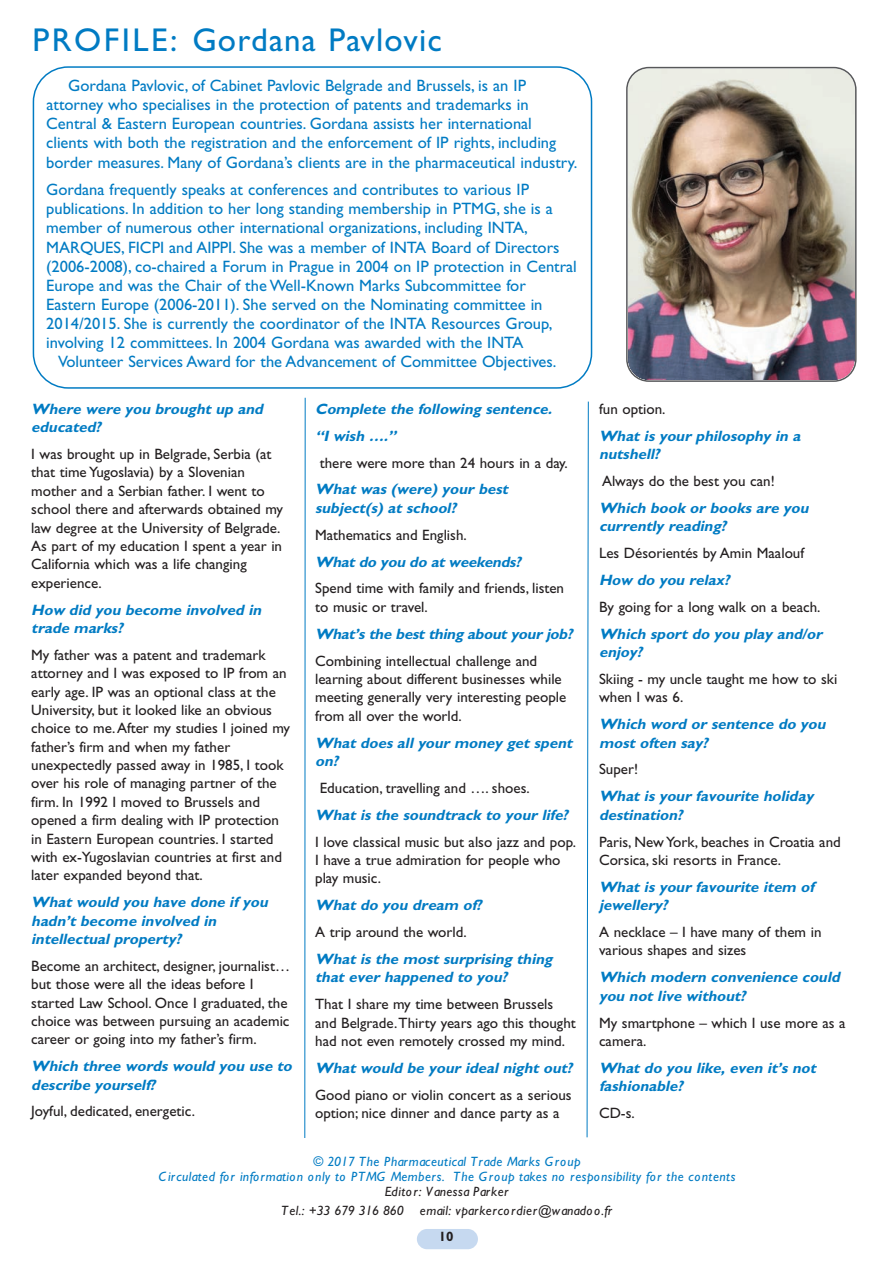
<style>
.page{position:relative;width:893px;height:1263px;background:#fff}
.page>*{position:absolute;margin:0;border:0;box-sizing:border-box;transform-origin:0 0}
.t1{font:33px "Gill Sans Std";letter-spacing:.035em;color:#007bc3}
.t2{font:16.5px/19px "Gill Sans Std";color:#007bc3}
.t3{font:15px/18.3px "Gill Sans Std";color:#231f20}
.t4{font:italic 700 15px/18.3px "Gill Sans Std";color:#007bc3}
.t5{font:italic 13.5px/14.7px "Gill Sans";letter-spacing:.03em;color:#007bc3;text-align:center}
.t6{font:italic 13.5px/19px "Gill Sans";letter-spacing:.03em;color:#231f20;text-align:center}
.t7{font:700 13.5px "Gill Sans Std";color:#231f20}
.s1{font-family:"Gill Sans"}
</style>
<div class="page">
<svg style="left:33px;top:66px;width:559px;height:323px"></svg>
<div style="left:417px;top:1229px;width:61px;height:20px;background:#c6d9f0;border-radius:10px"></div>
<hr style="left:305px;top:398px;width:1px;height:740px;background:#007bc3">
<svg style="left:587px;top:401px;width:1px;height:736px"></svg>
<img style="left:626px;top:67px;width:231px;height:315px">
<h1 class="t1" style="left:32px;top:27px;width:411px"><span class="s1">PROFILE:</span> Gordana Pavlovic</h1>
<p class="t2" style="left:46px;top:78px;width:533px;text-indent:22px">Gordana Pavlovic, of Cabinet Pavlovic Belgrade and Brussels, is an IP attorney who specialises in the protection of patents and trademarks in Central &amp; Eastern European countries. Gordana assists her international clients with both the registration and the enforcement of IP rights, including border measures. Many of Gordana’s clients are in the pharmaceutical industry.</p>
<p class="t2" style="left:46px;top:182px;width:532px">Gordana frequently speaks at conferences and contributes to various IP publications. In addition to her long standing membership in PTMG, she is a member of numerous other international organizations, including INTA, MARQUES, FICPI and AIPPI. She was a member of INTA Board of Directors (2006-2008), co-chaired a Forum in Prague in 2004 on IP protection in Central Europe and was the Chair of the Well-Known Marks Subcommittee for Eastern Europe (2006-2011). She served on the Nominating committee in 2014/2015. She is currently the coordinator of the INTA Resources Group, involving 12 committees. In 2004 Gordana was awarded with the INTA</p>
<p class="t2" style="left:58px;top:354px;width:500px">Volunteer Services Award for the Advancement of Committee Objectives.</p>
<p class="t4" style="left:31px;top:401px;width:236px">Where were you brought up and educated?</p>
<p class="t3" style="left:31px;top:446px;width:253px">I was brought up in Belgrade, Serbia (at that time Yugoslavia) by a Slovenian mother and a Serbian father. I went to school there and afterwards obtained my law degree at the University of Belgrade.<br>As part of my education I spent a year in California which was a life changing experience.</p>
<p class="t4" style="left:31px;top:602px;width:234px">How did you become involved in trade marks?</p>
<p class="t3" style="left:31px;top:647px;width:260px">My father was a patent and trademark attorney and I was exposed to IP from an early age. IP was an optional class at the University, but it looked like an obvious choice to me. After my studies I joined my father’s firm and when my father unexpectedly passed away in 1985, I took over his role of managing partner of the firm. In 1992 I moved to Brussels and opened a firm dealing with IP protection in Eastern European countries. I started with ex-Yugoslavian countries at first and later expanded beyond that.</p>
<p class="t4" style="left:31px;top:894px;width:241px">What would you have done if you hadn’t become involved in intellectual property?</p>
<p class="t3" style="left:31px;top:958px;width:260px">Become an architect, designer, journalist… but those were all the ideas before I started Law School. Once I graduated, the choice was between pursuing an academic career or going into my father’s firm.</p>
<p class="t4" style="left:31px;top:1058px;width:265px">Which three words would you use to describe yourself?</p>
<p class="t3" style="left:31px;top:1104px;width:165px">Joyful, dedicated, energetic.</p>
<p class="t3" style="left:599px;top:401px;width:68px">fun option.</p>
<p class="t4" style="left:599px;top:428px;width:206px">What is your philosophy in a nutshell?</p>
<p class="t3" style="left:602px;top:473px;width:174px">Always do the best you can!</p>
<p class="t4" style="left:599px;top:500px;width:214px">Which book or books are you currently reading?</p>
<p class="t3" style="left:599px;top:545px;width:207px">Les Désorientés by Amin Maalouf</p>
<p class="t4" style="left:599px;top:572px;width:135px">How do you relax?</p>
<p class="t3" style="left:599px;top:599px;width:223px">By going for a long walk on a beach.</p>
<p class="t4" style="left:599px;top:626px;width:228px">Which sport do you play and/or enjoy?</p>
<p class="t3" style="left:599px;top:671px;width:240px">Skiing - my uncle taught me how to ski when I was 6.</p>
<p class="t4" style="left:599px;top:716px;width:231px">Which word or sentence do you most often say?</p>
<p class="t3" style="left:599px;top:762px;width:41px">Super!</p>
<p class="t4" style="left:599px;top:788px;width:216px">What is your favourite holiday destination?</p>
<p class="t3" style="left:599px;top:834px;width:243px">Paris, New York, beaches in Croatia and<br>Corsica, ski resorts in France.</p>
<p class="t4" style="left:599px;top:879px;width:216px">What is your favourite item of jewellery?</p>
<p class="t3" style="left:599px;top:924px;width:224px">A necklace – I have many of them in various shapes and sizes</p>
<p class="t4" style="left:599px;top:969px;width:245px">Which modern convenience could you not live without?</p>
<p class="t3" style="left:599px;top:1015px;width:248px">My smartphone – which I use more as a camera.</p>
<p class="t4" style="left:599px;top:1060px;width:221px">What do you like, even it’s not fashionable?</p>
<p class="t3" style="left:599px;top:1105px;width:37px">CD-s.</p>
<p class="t5" style="left:158px;top:1154px;width:579px">© 2017 The Pharmaceutical Trade Marks Group<br>C irculated for information only to PTMG Members. The Group takes no responsibility for the contents</p>
<p class="t6" style="left:281px;top:1181px;width:332px">Editor: Vanessa Parker<br>Tel.: +33 679 316 860 email: vparkercordier@wanadoo.fr</p>
<p class="t7" style="left:439px;top:1231px;width:17px">10</p>
<p class="t4" style="left:315px;top:397px;width:241px;line-height:26.8px">Complete the following sentence. “I wish ….”</p>
<p class="t3" style="left:320px;top:455px;width:250px">there were more than 24 hours in a day.</p>
<p class="t4" style="left:315px;top:481px;width:197px">What was (were) your best subject(s) at school?</p>
<p class="t3" style="left:315px;top:527px;width:153px">Mathematics and English.</p>
<p class="t4" style="left:315px;top:554px;width:210px">What do you do at weekends?</p>
<p class="t3" style="left:315px;top:581px;width:250px">Spend time with family and friends, listen to music or travel.</p>
<p class="t4" style="left:315px;top:626px;width:262px">What’s the best thing about your job?</p>
<p class="t3" style="left:315px;top:653px;width:253px">Combining intellectual challenge and learning about different businesses while meeting generally very interesting people from all over the world.</p>
<p class="t4" style="left:315px;top:735px;width:261px">What does all your money get spent on?</p>
<p class="t3" style="left:320px;top:780px;width:211px">Education, travelling and …. shoes.</p>
<p class="t4" style="left:315px;top:807px;width:258px">What is the soundtrack to your life?</p>
<p class="t3" style="left:315px;top:834px;width:262px">I love classical music but also jazz and pop.<br>I have a true admiration for people who play music.</p>
<p class="t4" style="left:315px;top:897px;width:171px">What do you dream of?</p>
<p class="t3" style="left:315px;top:924px;width:153px">A trip around the world.</p>
<p class="t4" style="left:315px;top:951px;width:242px">What is the most surprising thing that ever happened to you?</p>
<p class="t3" style="left:315px;top:996px;width:262px">That I share my time between Brussels and Belgrade. Thirty years ago this thought had not even remotely crossed my mind.</p>
<p class="t4" style="left:315px;top:1060px;width:262px">What would be your ideal night out?</p>
<p class="t3" style="left:315px;top:1087px;width:258px">Good piano or violin concert as a serious option; nice dinner and dance party as a</p>
</div>
